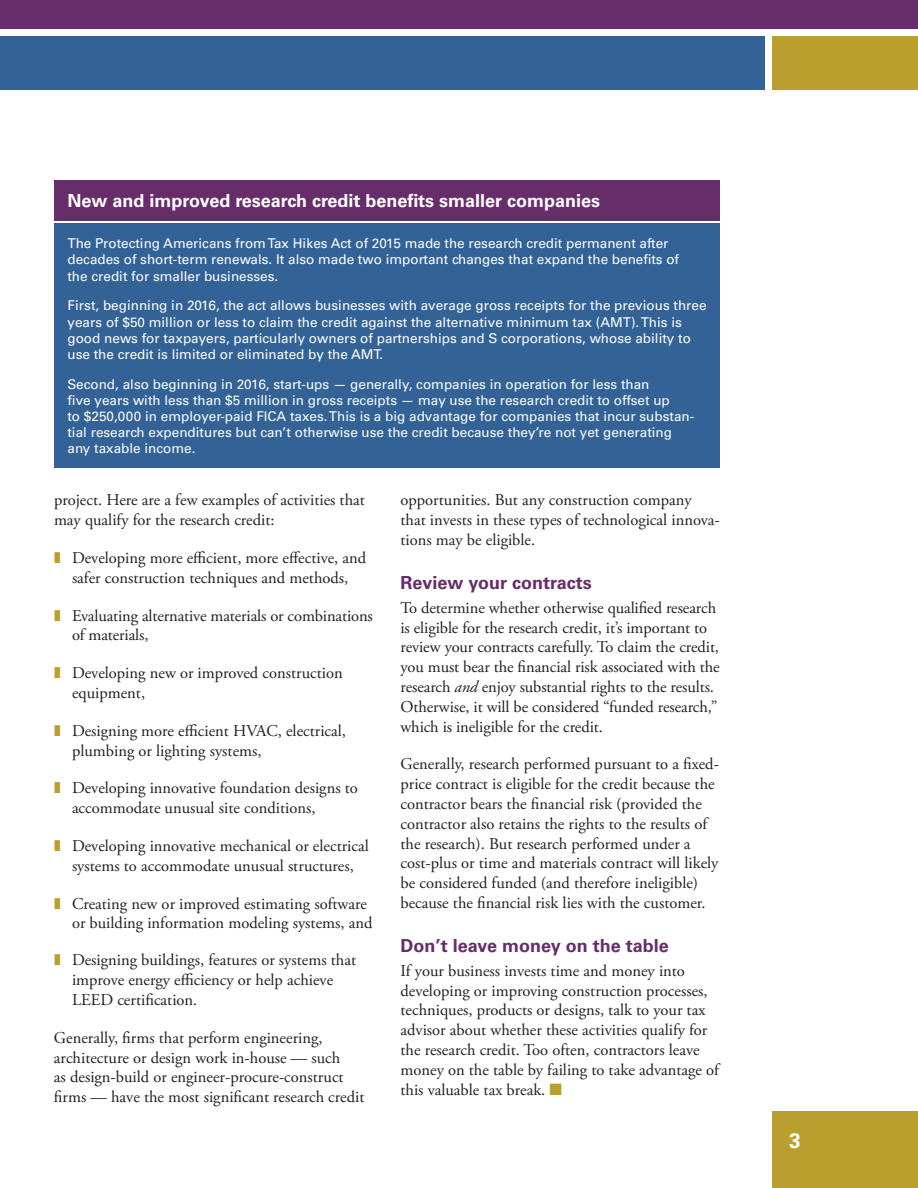
<style>
.page{position:relative;width:918px;height:1188px;background:#fff}
.page>*{position:absolute;margin:0;border:0;box-sizing:border-box;transform-origin:0 0}
.t1{font:700 21px "Univers LT Std";color:#fff}
.t2{font:700 18px "Univers LT Std";color:#fff}
.t3{font:700 18px "Univers LT Std";color:#662d6a}
.t4{font:16.5px/19.8px "Adobe Garamond Pro";color:#231f20}
.t5{font:13.5px/16.2px "Univers LT Std";color:#fff}
.s1{color:#ba9f2f}
.s2{font-style:italic}
</style>
<div class="page">
<div style="left:0;top:36px;width:765px;height:54px;background:#336296"></div>
<div style="left:772px;top:36px;width:146px;height:54px;background:#ba9f2f"></div>
<div style="left:0;top:0;width:918px;height:28px;background:#662d6a"></div>
<div style="left:772px;top:1112px;width:146px;height:76px;background:#ba9f2f"></div>
<div style="left:54px;top:224px;width:666px;height:244px;background:#336296"></div>
<div style="left:54px;top:180px;width:666px;height:40px;background:#662d6a"></div>
<p class="t2" style="left:68px;top:190px;width:534px">New and improved research credit benefits smaller companies</p>
<p class="t5" style="left:68px;top:235px;width:613px">The Protecting Americans from Tax Hikes Act of 2015 made the research credit permanent after decades of short-term renewals. It also made two important changes that expand the benefits of the credit for smaller businesses.</p>
<p class="t5" style="left:68px;top:298px;width:641px">First, beginning in 2016, the act allows businesses with average gross receipts for the previous three years of $50 million or less to claim the credit against the alternative minimum tax (AMT). This is good news for taxpayers, particularly owners of partnerships and S corporations, whose ability to use the credit is limited or eliminated by the AMT.</p>
<p class="t5" style="left:68px;top:376px;width:628px">Second, also beginning in 2016, start-ups — generally, companies in operation for less than<br>five years with less than $5 million in gross receipts — may use the research credit to offset up<br>to $250,000 in employer-paid FICA taxes. This is a big advantage for companies that incur substan&shy;tial research expenditures but can’t otherwise use the credit because they’re not yet generating any taxable income.</p>
<p class="t4" style="left:54px;top:491px;width:312px">project. Here are a few examples of activities that may qualify for the research credit:</p>
<p class="t4" style="left:54px;top:549px;width:314px;text-align:center"><span class="s1">❚</span> Developing more efficient, more effective, and safer construction techniques and methods,</p>
<p class="t4" style="left:72px;top:606px;width:302px;text-indent:-18px"><span class="s1">❚</span> Evaluating alternative materials or combinations of materials,</p>
<p class="t4" style="left:72px;top:664px;width:272px;text-indent:-18px"><span class="s1">❚</span> Developing new or improved construction equipment,</p>
<p class="t4" style="left:72px;top:721px;width:276px;text-indent:-18px"><span class="s1">❚</span> Designing more efficient HVAC, electrical, plumbing or lighting systems,</p>
<p class="t4" style="left:72px;top:779px;width:287px;text-indent:-18px"><span class="s1">❚</span> Developing innovative foundation designs to accommodate unusual site conditions,</p>
<p class="t4" style="left:54px;top:837px;width:316px;text-align:center"><span class="s1">❚</span> Developing innovative mechanical or electrical systems to accommodate unusual structures,</p>
<p class="t4" style="left:72px;top:894px;width:302px;text-indent:-18px"><span class="s1">❚</span> Creating new or improved estimating software or building information modeling systems, and</p>
<p class="t4" style="left:72px;top:951px;width:286px;text-indent:-18px"><span class="s1">❚</span> Designing buildings, features or systems that improve energy efficiency or help achieve<br>LEED certification.</p>
<p class="t4" style="left:54px;top:1028px;width:312px">Generally, firms that perform engineering, architecture or design work in-house — such<br>as design-build or engineer-procure-construct firms — have the most significant research credit</p>
<p class="t4" style="left:400px;top:491px;width:321px">opportunities. But any construction company that invests in these types of technological innova&shy;tions may be eligible.</p>
<p class="t3" style="left:400px;top:572px;width:193px">Review your contracts</p>
<p class="t4" style="left:400px;top:598px;width:321px">To determine whether otherwise qualified research is eligible for the research credit, it’s important to review your contracts carefully. To claim the credit, you must bear the financial risk associated with the research <span class="s2">and</span> enjoy substantial rights to the results.<br>Otherwise, it will be considered “funded research,” which is ineligible for the credit.</p>
<p class="t4" style="left:400px;top:755px;width:320px">Generally, research performed pursuant to a fixed&shy;price contract is eligible for the credit because the contractor bears the financial risk (provided the contractor also retains the rights to the results of the research). But research performed under a cost-plus or time and materials contract will likely be considered funded (and therefore ineligible) because the financial risk lies with the customer.</p>
<p class="t3" style="left:400px;top:935px;width:270px">Don’t leave money on the table</p>
<p class="t4" style="left:400px;top:961px;width:320px">If your business invests time and money into developing or improving construction processes, techniques, products or designs, talk to your tax advisor about whether these activities qualify for the research credit. Too often, contractors leave money on the table by failing to take advantage of this valuable tax break. <span class="s1">■</span></p>
<p class="t1" style="left:789px;top:1128px;width:13px">3</p>
</div>
